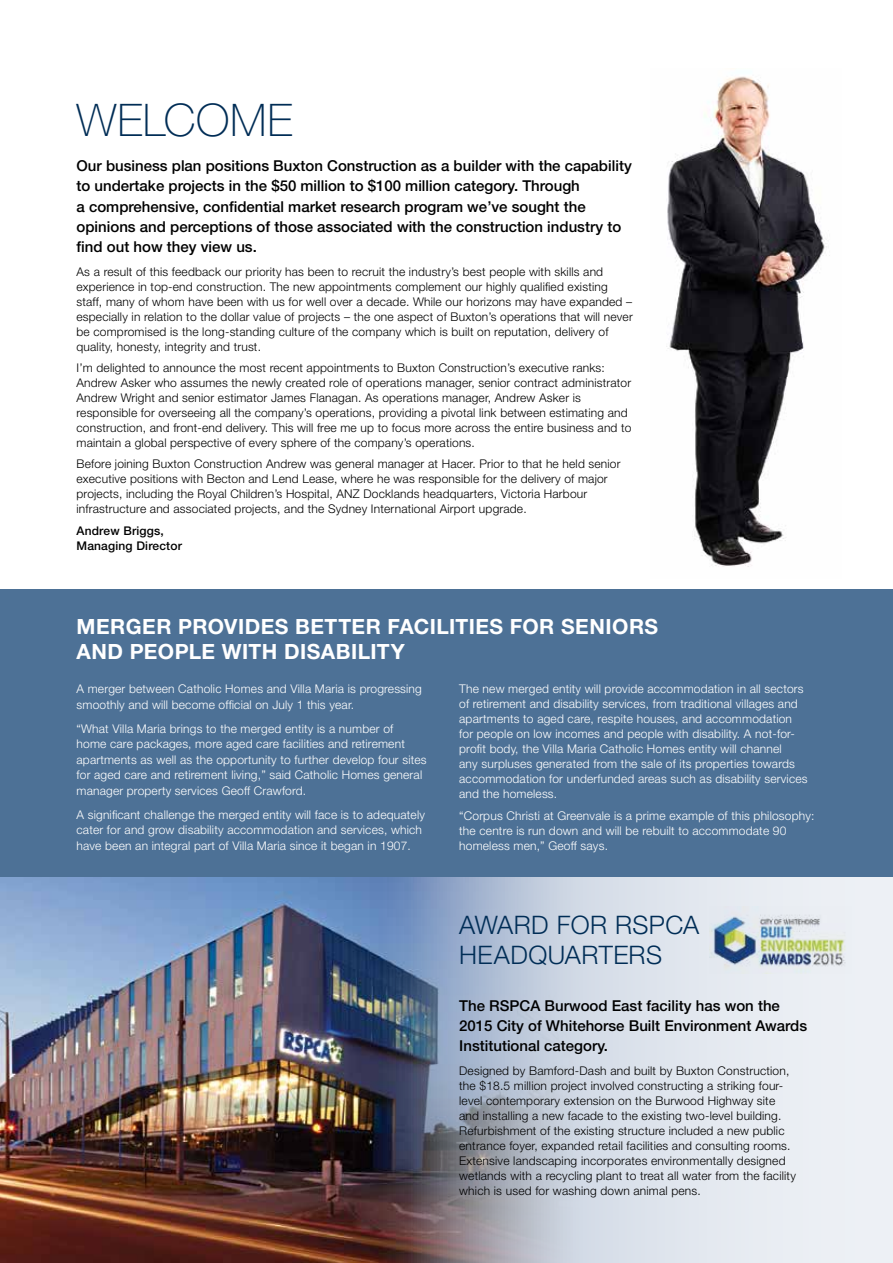
<style>
.page{position:relative;width:893px;height:1263px;background:#fff}
.page>*{position:absolute;margin:0;border:0;box-sizing:border-box;transform-origin:0 0}
.t1{font:100 45px "Helvetica Neue LT";letter-spacing:.015em;color:#002d56}
.t2{font:300 25.5px "Helvetica Neue LT";letter-spacing:.015em;color:#002d56}
.t3{font:700 21px/25.2px "Helvetica Neue LT";letter-spacing:.02em;color:#fff}
.t4{font:500 15px/20.2px "Helvetica Neue LT";color:#000}
.t5{font:300 12px/15px "Helvetica Neue LT";letter-spacing:.015em;color:#000}
.t6{font:300 12px/15px "Helvetica Neue LT";letter-spacing:.015em;color:#fff}
.t7{font:500 12px/15px "Helvetica Neue LT";letter-spacing:.015em;color:#000}
</style>
<div class="page">
<img style="left:666px;top:76px;width:164px;height:491px">
<img style="left:0;top:876px;width:383px;height:387px">
<svg style="left:383px;top:876px;width:510px;height:387px;background:#c1c8d5"></svg>
<div style="left:709px;top:898px;width:142px;height:83px;background:#e9edf3"></div>
<img style="left:709px;top:915px;width:136px;height:59px">
<div style="left:0;top:589px;width:893px;height:287px;background:#4d7196"></div>
<h1 class="t1" style="left:77px;top:95px;width:214px">WELCOME</h1>
<p class="t4" style="left:77px;top:156px;width:557px">Our business plan positions Buxton Construction as a builder with the capability to undertake projects in the $50 million to $100 million category. Through<br>a comprehensive, confidential market research program we’ve sought the opinions and perceptions of those associated with the construction industry to find out how they view us.</p>
<p class="t5" style="left:77px;top:264px;width:558px">As a result of this feedback our priority has been to recruit the industry’s best people with skills and experience in top-end construction. The new appointments complement our highly qualified existing staff, many of whom have been with us for well over a decade. While our horizons may have expanded – especially in relation to the dollar value of projects – the one aspect of Buxton’s operations that will never be compromised is the long-standing culture of the company which is built on reputation, delivery of quality, honesty, integrity and trust.</p>
<p class="t5" style="left:77px;top:360px;width:557px">I’m delighted to announce the most recent appointments to Buxton Construction’s executive ranks:<br>Andrew Asker who assumes the newly created role of operations manager, senior contract administrator Andrew Wright and senior estimator James Flanagan. As operations manager, Andrew Asker is responsible for overseeing all the company’s operations, providing a pivotal link between estimating and construction, and front-end delivery. This will free me up to focus more across the entire business and to maintain a global perspective of every sphere of the company’s operations.</p>
<p class="t5" style="left:77px;top:456px;width:546px">Before joining Buxton Construction Andrew was general manager at Hacer. Prior to that he held senior executive positions with Becton and Lend Lease, where he was responsible for the delivery of major projects, including the Royal Children’s Hospital, ANZ Docklands headquarters, Victoria Harbour infrastructure and associated projects, and the Sydney International Airport upgrade.</p>
<p class="t7" style="left:77px;top:523px;width:107px">Andrew Briggs,<br>Managing Director</p>
<h3 class="t3" style="left:77px;top:613px;width:583px">MERGER PROVIDES BETTER FACILITIES FOR SENIORS<br>AND PEOPLE WITH DISABILITY</h3>
<p class="t6" style="left:459px;top:681px;width:350px">The new merged entity will provide accommodation in all sectors of retirement and disability services, from traditional villages and apartments to aged care, respite houses, and accommodation for people on low incomes and people with disability. A not-for&shy;profit body, the Villa Maria Catholic Homes entity will channel<br>any surpluses generated from the sale of its properties towards accommodation for underfunded areas such as disability services and the homeless.</p>
<p class="t6" style="left:459px;top:808px;width:357px">“Corpus Christi at Greenvale is a prime example of this philosophy: the centre is run down and will be rebuilt to accommodate 90 homeless men,” Geoff says.</p>
<p class="t6" style="left:77px;top:681px;width:347px;line-height:15.5px">A merger between Catholic Homes and Villa Maria is progressing smoothly and will become official on July 1 this year.</p>
<p class="t6" style="left:77px;top:721px;width:352px;line-height:15.5px">“What Villa Maria brings to the merged entity is a number of<br>home care packages, more aged care facilities and retirement apartments as well as the opportunity to further develop four sites for aged care and retirement living,” said Catholic Homes general manager property services Geoff Crawford.</p>
<p class="t6" style="left:77px;top:806px;width:350px;line-height:15.5px">A significant challenge the merged entity will face is to adequately cater for and grow disability accommodation and services, which have been an integral part of Villa Maria since it began in 1907.</p>
<h2 class="t2" style="left:459px;top:909px;width:35px">Award</h2>
<h2 class="t2" style="left:557px;top:909px;width:144px">for RSPCA</h2>
<h2 class="t2" style="left:459px;top:939px;width:18px">head</h2>
<h2 class="t2" style="left:528px;top:939px;width:54px">quarters</h2>
<p class="t4" style="left:459px;top:995px;width:349px">The RSPCA Burwood East facility has won the<br>2015 City of Whitehorse Built Environment Awards<br>Institutional category.</p>
<p class="t5" style="left:459px;top:1063px;width:338px">Designed by Bamford-Dash and built by Buxton Construction, the $18.5 million project involved constructing a striking four&shy;level contemporary extension on the Burwood Highway site and installing a new facade to the existing two-level building.<br>Refurbishment of the existing structure included a new public entrance foyer, expanded retail facilities and consulting rooms.<br>Extensive landscaping incorporates environmentally designed wetlands with a recycling plant to treat all water from the facility which is used for washing down animal pens.</p>
</div>
